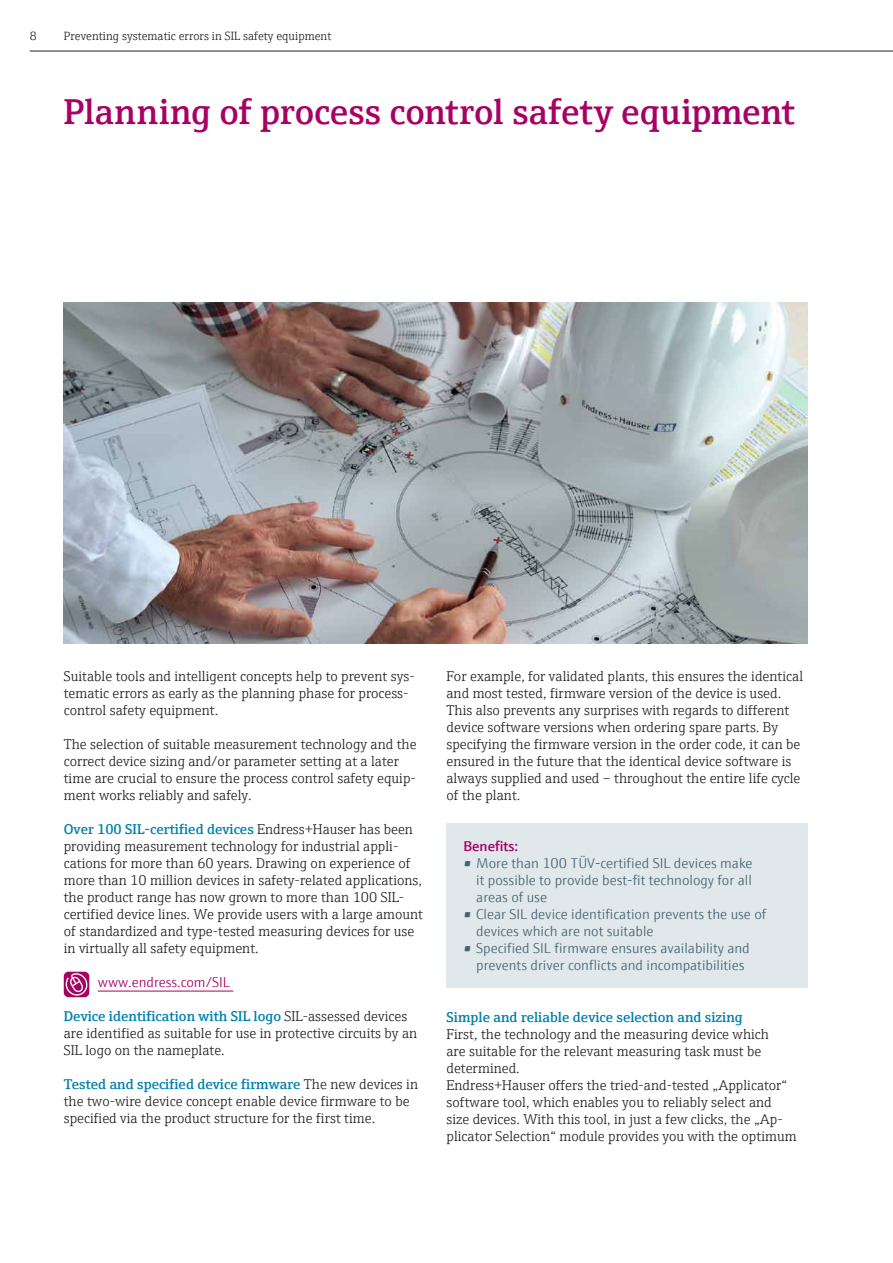
<style>
.page{position:relative;width:893px;height:1263px;background:#fff}
.page>*{position:absolute;margin:0;border:0;box-sizing:border-box;transform-origin:0 0}
.t1{font:600 36px "E+H Serif";color:#a70164}
.t2{font:300 14.25px/17px "E+H Serif";color:#231f20}
.t3{font:300 14.25px/17px "E+H Sans";color:#446472;text-align:justify}
.t4{font:600 14.25px "E+H Serif";color:#0081ad}
.t5{font:300 14.25px "E+H Sans";color:#a70164}
.t6{font:600 14.25px "E+H Sans";color:#a70164}
.t7{font:300 12px "E+H Serif";color:#231f20}
.s1{font-weight:600;color:#0081ad}
</style>
<div class="page">
<hr style="left:98px;top:991px;width:135px;height:1px;background:#a70164">
<svg style="left:64px;top:972px;width:25px;height:25px"></svg>
<div style="left:446px;top:824px;width:362px;height:164px;background:#e0e8ec"></div>
<img style="left:64px;top:303px;width:744px;height:340px">
<hr style="left:30px;top:51px;width:863px;height:1px;background:#231f20">
<p class="t7" style="left:30px;top:27px;width:8px">8</p>
<p class="t7" style="left:64px;top:27px;width:269px">Preventing systematic errors in SIL safety equipment</p>
<h1 class="t1" style="left:64px;top:84px;width:733px">Planning of process control safety equipment</h1>
<p class="t2" style="left:64px;top:666px;width:353px">Suitable tools and intelligent concepts help to prevent sys&shy;tematic errors as early as the planning phase for process&shy;control safety equipment.</p>
<p class="t2" style="left:64px;top:734px;width:354px">The selection of suitable measurement technology and the correct device sizing and/or parameter setting at a later time are crucial to ensure the process control safety equip&shy;ment works reliably and safely.</p>
<p class="t2" style="left:64px;top:819px;width:361px"><span class="s1">Over 100 SIL-certified devices</span> Endress+Hauser has been providing measurement technology for industrial appli&shy;cations for more than 60 years. Drawing on experience of more than 10 million devices in safety-related applications, the product range has now grown to more than 100 SIL&shy;certified device lines. We provide users with a large amount of standardized and type-tested measuring devices for use in virtually all safety equipment.</p>
<p class="t5" style="left:98px;top:971px;width:134px">www.endress.com/SIL</p>
<p class="t2" style="left:64px;top:1007px;width:355px"><span class="s1">Device identification with SIL logo</span> SIL-assessed devices are identified as suitable for use in protective circuits by an<br>SIL logo on the nameplate.</p>
<p class="t2" style="left:64px;top:1075px;width:356px"><span class="s1">Tested and specified device firmware</span> The new devices in the two-wire device concept enable device firmware to be specified via the product structure for the first time.</p>
<p class="t2" style="left:446px;top:666px;width:358px">For example, for validated plants, this ensures the identical and most tested, firmware version of the device is used.<br>This also prevents any surprises with regards to different device software versions when ordering spare parts. By specifying the firmware version in the order code, it can be ensured in the future that the identical device software is always supplied and used – throughout the entire life cycle of the plant.</p>
<p class="t6" style="left:463px;top:835px;width:56px">Benefits:</p>
<p class="t3" style="left:476px;top:853px;width:278px;text-indent:-13px">• More than 100 TÜV-certified SIL devices make it possible to provide best-fit technology for all areas of use</p>
<p class="t3" style="left:476px;top:904px;width:292px;text-indent:-13px">• Clear SIL device identification prevents the use of devices which are not suitable</p>
<p class="t3" style="left:463px;top:938px;width:288px;text-align:center">• Specified SIL firmware ensures availability and prevents driver conflicts and incompatibilities</p>
<p class="t4" style="left:446px;top:1006px;width:298px">Simple and reliable device selection and sizing</p>
<p class="t2" style="left:446px;top:1024px;width:352px">First, the technology and the measuring device which<br>are suitable for the relevant measuring task must be determined.<br>Endress+Hauser offers the tried-and-tested „Applicator“ software tool, which enables you to reliably select and size devices. With this tool, in just a few clicks, the „Ap&shy;plicator Selection“ module provides you with the optimum</p>
</div>
